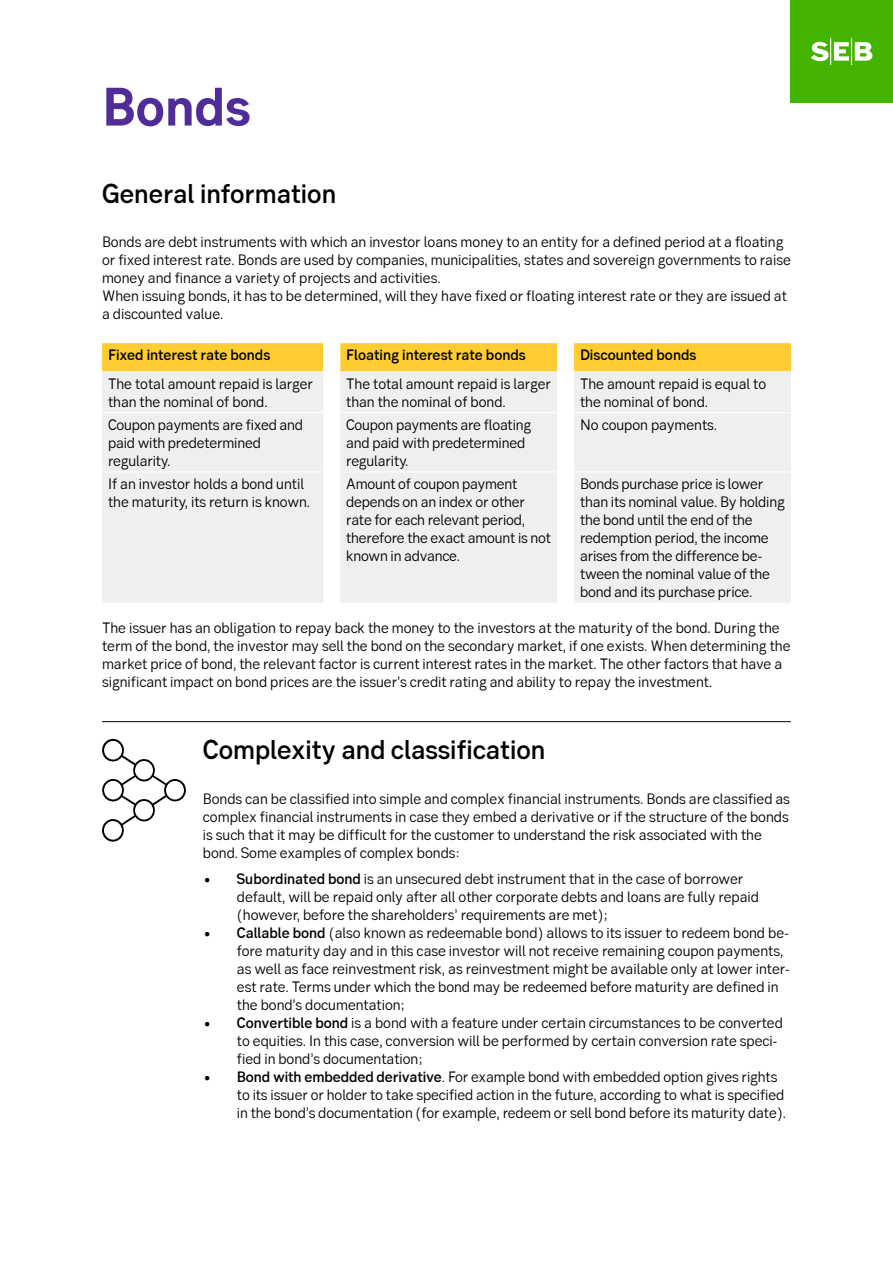
<style>
.page{position:relative;width:893px;height:1263px;background:#fff}
.page>*{position:absolute;margin:0;border:0;box-sizing:border-box;transform-origin:0 0}
.t1{font:700 54px "SEB Sans Serif";color:#4f2c99}
.t2{font:500 27px "SEB Sans Serif";color:#000}
.t3{font:15px/18px "SEB Sans Serif";color:#000}
.t4{font:500 15px "SEB Sans Serif";color:#000}
.s1{font-weight:500}
</style>
<div class="page">
<div style="left:102px;top:343px;width:689px;height:28px;background:#ffcc31"></div>
<svg style="left:323px;top:343px;width:251px;height:28px;background:#ffd34e"></svg>
<svg style="left:102px;top:371px;width:689px;height:232px;fill:#efeff0"></svg>
<hr style="left:102px;top:412px;width:221px;height:1px;background:#fff">
<svg style="left:323px;top:412px;width:17px;height:1px"></svg>
<hr style="left:340px;top:412px;width:217px;height:1px;background:#fff">
<svg style="left:557px;top:412px;width:17px;height:1px"></svg>
<hr style="left:574px;top:412px;width:217px;height:1px;background:#fff">
<hr style="left:102px;top:471px;width:221px;height:1px;background:#fff">
<svg style="left:323px;top:471px;width:17px;height:1px"></svg>
<hr style="left:340px;top:471px;width:217px;height:1px;background:#fff">
<svg style="left:557px;top:471px;width:17px;height:1px"></svg>
<hr style="left:574px;top:471px;width:217px;height:1px;background:#fff">
<div style="left:790px;top:0;width:103px;height:103px;background:#45b400"></div>
<svg style="left:811px;top:38px;width:61px;height:27px"></svg>
<hr style="left:102px;top:721px;width:689px;height:1px;background:#000">
<svg style="left:102px;top:738px;width:84px;height:104px"></svg>
<h1 class="t1" style="left:102px;top:74px;width:150px">Bonds</h1>
<h2 class="t2" style="left:102px;top:177px;width:236px">General information</h2>
<p class="t3" style="left:102px;top:233px;width:690px">Bonds are debt instruments with which an investor loans money to an entity for a defined period at a floating or fixed interest rate. Bonds are used by companies, municipalities, states and sovereign governments to raise money and finance a variety of projects and activities.<br>When issuing bonds, it has to be determined, will they have fixed or floating interest rate or they are issued at a discounted value.</p>
<p class="t4" style="left:108px;top:346px;width:164px">Fixed interest rate bonds</p>
<p class="t4" style="left:346px;top:346px;width:181px">Floating interest rate bonds</p>
<p class="t4" style="left:580px;top:346px;width:118px">Discounted bonds</p>
<p class="t3" style="left:108px;top:374px;width:206px">The total amount repaid is larger than the nominal of bond.</p>
<p class="t3" style="left:346px;top:374px;width:206px">The total amount repaid is larger than the nominal of bond.</p>
<p class="t3" style="left:580px;top:374px;width:188px">The amount repaid is equal to the nominal of bond.</p>
<p class="t3" style="left:108px;top:416px;width:197px">Coupon payments are fixed and paid with predetermined regularity.</p>
<p class="t3" style="left:346px;top:416px;width:187px">Coupon payments are floating and paid with predetermined regularity.</p>
<p class="t3" style="left:580px;top:416px;width:139px">No coupon payments.</p>
<p class="t3" style="left:108px;top:475px;width:204px">If an investor holds a bond until the maturity, its return is known.</p>
<p class="t3" style="left:346px;top:475px;width:206px">Amount of coupon payment depends on an index or other rate for each relevant period, therefore the exact amount is not known in advance.</p>
<p class="t3" style="left:580px;top:475px;width:206px">Bonds purchase price is lower than its nominal value. By holding the bond until the end of the redemption period, the income arises from the difference be&shy;tween the nominal value of the bond and its purchase price.</p>
<p class="t3" style="left:102px;top:619px;width:690px">The issuer has an obligation to repay back the money to the investors at the maturity of the bond. During the term of the bond, the investor may sell the bond on the secondary market, if one exists. When determining the market price of bond, the relevant factor is current interest rates in the market. The other factors that have a significant impact on bond prices are the issuer’s credit rating and ability to repay the investment.</p>
<h2 class="t2" style="left:203px;top:734px;width:344px">Complexity and classification</h2>
<p class="t3" style="left:203px;top:789px;width:589px">Bonds can be classified into simple and complex financial instruments. Bonds are classified as complex financial instruments in case they embed a derivative or if the structure of the bonds is such that it may be difficult for the customer to understand the risk associated with the bond. Some examples of complex bonds:</p>
<p class="t3" style="left:237px;top:870px;width:524px;text-indent:-34px">• <span class="s1">Subordinated bond</span> is an unsecured debt instrument that in the case of borrower default, will be repaid only after all other corporate debts and loans are fully repaid (however, before the shareholders’ requirements are met);</p>
<p class="t3" style="left:237px;top:924px;width:554px;text-indent:-34px">• <span class="s1">Callable bond</span> (also known as redeemable bond) allows to its issuer to redeem bond be&shy;fore maturity day and in this case investor will not receive remaining coupon payments, as well as face reinvestment risk, as reinvestment might be available only at lower inter&shy;est rate. Terms under which the bond may be redeemed before maturity are defined in the bond’s documentation;</p>
<p class="t3" style="left:237px;top:1014px;width:547px;text-indent:-34px">• <span class="s1">Convertible bond</span> is a bond with a feature under certain circumstances to be converted to equities. In this case, conversion will be performed by certain conversion rate speci&shy;fied in bond’s documentation;</p>
<p class="t3" style="left:237px;top:1068px;width:550px;text-indent:-34px">• <span class="s1">Bond with embedded derivative</span>. For example bond with embedded option gives rights to its issuer or holder to take specified action in the future, according to what is specified in the bond’s documentation (for example, redeem or sell bond before its maturity date).</p>
</div>
